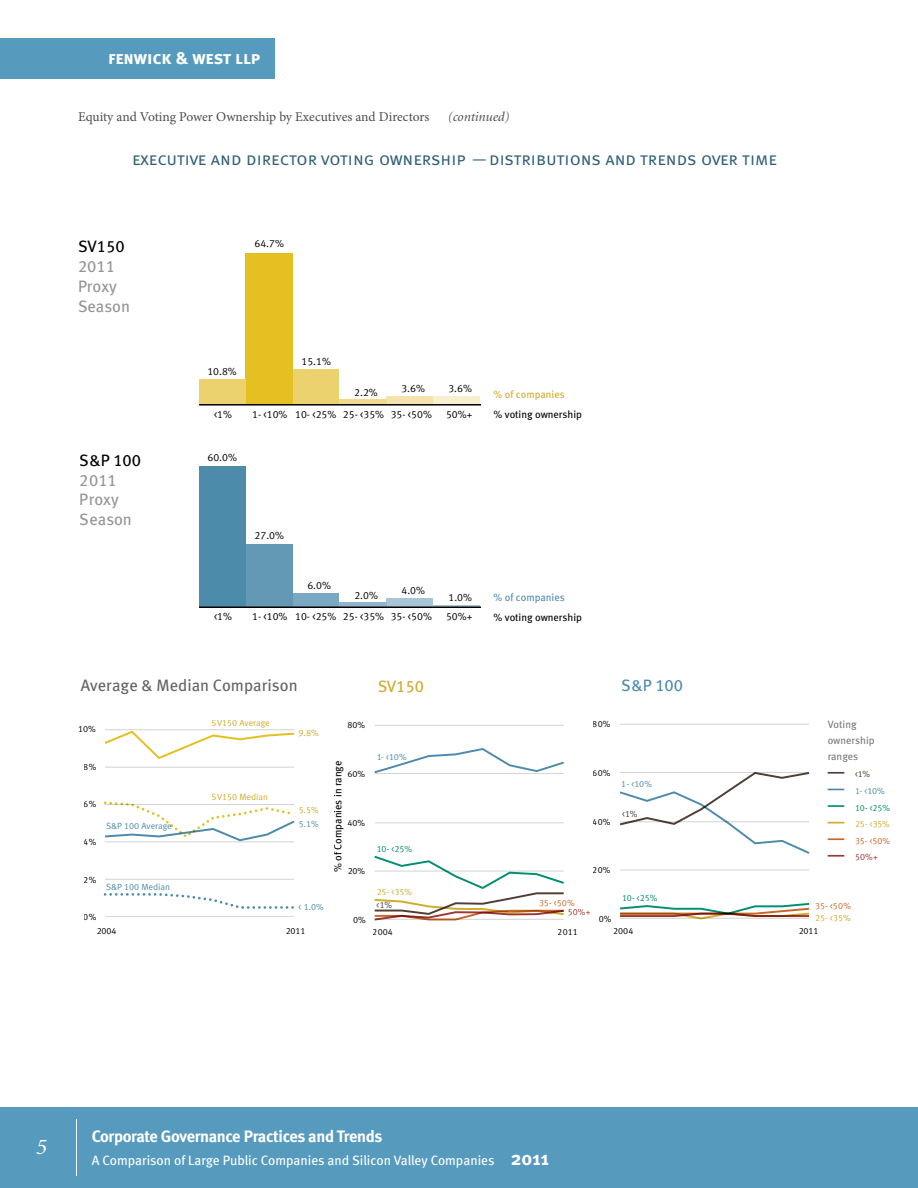
<style>
.page{position:relative;width:918px;height:1188px;background:#fff}
.page>*{position:absolute;margin:0;border:0;box-sizing:border-box;transform-origin:0 0}
.t1{font:italic 22.5px "Minion";color:#fff}
.t2{font:18px "Meta Normal Caps";color:#2f5f76}
.t3{font:18px "Meta Bold Caps";letter-spacing:-.005em;color:#fff}
.t4{font:700 16.5px "Meta";letter-spacing:-.02em;color:#fff}
.t5{font:16.5px/19.8px "Meta Book LF";color:#939598}
.t6{font:16.5px "Meta";color:#636466}
.t7{font:16.5px "Meta Book LF";color:#000}
.t8{font:16.5px "Meta Book LF";color:#4d8bab}
.t9{font:16.5px "Meta Book LF";color:#ceac2c}
.t10{font:13.5px "Meta";color:#fff}
.t11{font:13.5px "Minion Pro";letter-spacing:-.005em;color:#4d4d4f}
.t12{font:italic 13.5px "Minion";color:#4d4d4f}
.t13{font:10.5px "Meta Normal LF";color:#000}
.t14{font:10.5px "Meta Book LF";color:#010101}
.t15{font:10.5px/16.2px "Meta Book LF";color:#77787b}
.t16{font:10.5px "Meta Book LF";color:#000}
.t17{font:10.5px "Meta Book LF";color:#ceac2c}
.t18{font:10.5px "Meta Book LF";color:#4d8bab}
.t19{font:9px "Meta Normal LF";color:#000}
.t20{font:9px "Meta Normal LF";color:#4d8bab}
.t21{font:9px "Meta Normal LF";color:#ceac2c}
.t22{font:9px "Meta Normal LF";letter-spacing:-.025em;color:#028f6f}
.t23{font:9px "Meta Normal LF";letter-spacing:-.01em;color:#c7672a}
.t24{font:9px "Meta Normal LF";color:#4f3e35}
.t25{font:9px "Meta Normal LF";color:#a03737}
.s1{font-weight:700;font-size:19.5px}
</style>
<div class="page">
<div style="left:0;top:1107px;width:918px;height:81px;background:#569bbe"></div>
<hr style="left:76px;top:1119px;width:1px;height:57px;background:#fff">
<div style="left:0;top:38px;width:274px;height:40px;background:#569bbe"></div>
<hr style="left:620px;top:870px;width:189px;height:1px;background:#d1d3d4">
<hr style="left:620px;top:724px;width:189px;height:1px;background:#d1d3d4">
<svg style="left:620px;top:903px;width:189px;height:16px"></svg>
<svg style="left:620px;top:772px;width:189px;height:82px"></svg>
<hr style="left:375px;top:823px;width:189px;height:1px;background:#d1d3d4">
<hr style="left:375px;top:773px;width:189px;height:1px;background:#d1d3d4">
<hr style="left:375px;top:725px;width:189px;height:1px;background:#d1d3d4">
<svg style="left:374px;top:748px;width:190px;height:25px"></svg>
<svg style="left:374px;top:856px;width:190px;height:64px"></svg>
<svg style="left:828px;top:855px;width:16px;height:2px"></svg>
<svg style="left:828px;top:838px;width:16px;height:2px"></svg>
<svg style="left:828px;top:822px;width:16px;height:1px"></svg>
<svg style="left:828px;top:805px;width:16px;height:2px"></svg>
<svg style="left:828px;top:789px;width:16px;height:1px"></svg>
<svg style="left:828px;top:772px;width:16px;height:2px"></svg>
<hr style="left:105px;top:916px;width:189px;height:1px;background:#d1d3d4">
<hr style="left:105px;top:879px;width:189px;height:1px;background:#d1d3d4">
<hr style="left:105px;top:842px;width:189px;height:1px;background:#d1d3d4">
<hr style="left:105px;top:767px;width:189px;height:1px;background:#d1d3d4">
<hr style="left:105px;top:729px;width:189px;height:1px;background:#d1d3d4">
<svg style="left:104px;top:893px;width:190px;height:16px"></svg>
<svg style="left:104px;top:801px;width:191px;height:40px"></svg>
<svg style="left:105px;top:731px;width:189px;height:28px"></svg>
<div style="left:432px;top:396px;width:47px;height:8px;background:#f8eed0"></div>
<div style="left:386px;top:396px;width:46px;height:8px;background:#f4e3af"></div>
<hr style="left:339px;top:400px;width:47px;height:4px;background:#f0da8f">
<div style="left:293px;top:369px;width:46px;height:35px;background:#ecd16f"></div>
<div style="left:246px;top:253px;width:47px;height:151px;background:#e4c021"></div>
<div style="left:199px;top:379px;width:47px;height:25px;background:#ecd16f"></div>
<hr style="left:200px;top:404px;width:280px;height:2px;background:#010101">
<hr style="left:432px;top:605px;width:47px;height:2px;background:#a8c4d7">
<div style="left:386px;top:598px;width:46px;height:9px;background:#a8c4d7"></div>
<svg style="left:339px;top:603px;width:47px;height:4px"></svg>
<div style="left:293px;top:593px;width:46px;height:14px;background:#7aa7c1"></div>
<div style="left:246px;top:544px;width:47px;height:63px;background:#6499b6"></div>
<div style="left:199px;top:466px;width:47px;height:141px;background:#4d8bab"></div>
<hr style="left:200px;top:607px;width:280px;height:1px;background:#010101">
<h2 class="t3" style="left:108px;top:47px;width:154px">fenwick &amp; west llp</h2>
<p class="t11" style="left:78px;top:108px;width:353px">Equity and Voting Power Ownership by Executives and Directors</p>
<p class="t12" style="left:447px;top:110px;width:63px">(continued)</p>
<h2 class="t2" style="left:132px;top:149px;width:646px">executive and director voting ownership —distributions and trends over time</h2>
<h3 class="t7" style="left:78px;top:237px;width:48px">SV150</h3>
<h3 class="t5" style="left:78px;top:256px;width:54px">2011<br>Proxy<br>Season</h3>
<h3 class="t7" style="left:80px;top:450px;width:63px">S&amp;P 100</h3>
<h3 class="t5" style="left:80px;top:470px;width:54px">2011<br>Proxy<br>Season</h3>
<p class="t13" style="left:255px;top:238px;width:31px">64.7%</p>
<p class="t13" style="left:207px;top:365px;width:31px">10.8%</p>
<p class="t13" style="left:302px;top:355px;width:31px">15.1%</p>
<p class="t13" style="left:354px;top:386px;width:25px">2.2%</p>
<p class="t13" style="left:401px;top:382px;width:25px">3.6%</p>
<p class="t13" style="left:448px;top:382px;width:25px">3.6%</p>
<p class="t13" style="left:214px;top:408px;width:20px">&lt;1%</p>
<p class="t13" style="left:252px;top:408px;width:181px">1- &lt;10% 10- &lt;25% 25- &lt;35% 35- &lt;50%</p>
<p class="t13" style="left:446px;top:408px;width:28px">50%+</p>
<p class="t13" style="left:208px;top:452px;width:31px">60.0%</p>
<p class="t17" style="left:494px;top:388px;width:73px">% of companies</p>
<p class="t14" style="left:494px;top:408px;width:90px">% voting ownership</p>
<p class="t13" style="left:255px;top:530px;width:31px">27.0%</p>
<p class="t13" style="left:307px;top:579px;width:25px">6.0%</p>
<p class="t13" style="left:354px;top:589px;width:25px">2.0%</p>
<p class="t13" style="left:402px;top:584px;width:25px">4.0%</p>
<p class="t13" style="left:449px;top:591px;width:25px">1.0%</p>
<p class="t13" style="left:214px;top:611px;width:20px">&lt;1%</p>
<p class="t13" style="left:252px;top:611px;width:181px">1- &lt;10% 10- &lt;25% 25- &lt;35% 35- &lt;50%</p>
<p class="t13" style="left:446px;top:611px;width:28px">50%+</p>
<p class="t18" style="left:494px;top:592px;width:73px">% of companies</p>
<p class="t14" style="left:494px;top:611px;width:90px">% voting ownership</p>
<h3 class="t6" style="left:81px;top:676px;width:218px">Average &amp; Median Comparison</h3>
<p class="t19" style="left:78px;top:724px;width:19px">10%</p>
<p class="t19" style="left:84px;top:761px;width:14px">8%</p>
<p class="t19" style="left:84px;top:799px;width:14px">6%</p>
<p class="t19" style="left:84px;top:837px;width:14px">4%</p>
<p class="t20" style="left:106px;top:821px;width:67px">S&amp;P 100 Average</p>
<p class="t19" style="left:84px;top:874px;width:14px">2%</p>
<p class="t19" style="left:84px;top:912px;width:14px">0%</p>
<p class="t20" style="left:106px;top:882px;width:66px">S&amp;P 100 Median</p>
<p class="t21" style="left:212px;top:718px;width:59px">SV150 Average</p>
<p class="t21" style="left:212px;top:791px;width:58px">SV150 Median</p>
<p class="t21" style="left:299px;top:727px;width:22px">9.8%</p>
<p class="t21" style="left:299px;top:805px;width:22px">5.5%</p>
<p class="t20" style="left:299px;top:819px;width:22px">5.1%</p>
<p class="t20" style="left:299px;top:902px;width:27px">&lt; 1.0%</p>
<p class="t19" style="left:347px;top:720px;width:19px">80%</p>
<p class="t16" style="left:332px;top:872px;width:113px;rotate:-90deg">% of Companies in range</p>
<p class="t19" style="left:347px;top:769px;width:19px">60%</p>
<p class="t19" style="left:347px;top:817px;width:19px">40%</p>
<p class="t19" style="left:347px;top:866px;width:19px">20%</p>
<p class="t19" style="left:353px;top:915px;width:14px">0%</p>
<h3 class="t9" style="left:377px;top:676px;width:48px">SV150</h3>
<p class="t20" style="left:376px;top:752px;width:32px">1- &lt;10%</p>
<p class="t22" style="left:377px;top:844px;width:37px">10- &lt;25%</p>
<p class="t21" style="left:377px;top:886px;width:37px">25- &lt;35%</p>
<p class="t24" style="left:377px;top:900px;width:17px">&lt;1%</p>
<p class="t19" style="left:593px;top:719px;width:19px">80%</p>
<h3 class="t8" style="left:622px;top:676px;width:63px">S&amp;P 100</h3>
<p class="t19" style="left:593px;top:767px;width:19px">60%</p>
<p class="t19" style="left:593px;top:816px;width:19px">40%</p>
<p class="t20" style="left:622px;top:779px;width:32px">1- &lt;10%</p>
<p class="t24" style="left:622px;top:809px;width:17px">&lt;1%</p>
<p class="t19" style="left:593px;top:865px;width:19px">20%</p>
<p class="t23" style="left:539px;top:898px;width:37px">35- &lt;50%</p>
<p class="t25" style="left:568px;top:907px;width:25px">50%+</p>
<p class="t19" style="left:599px;top:914px;width:14px">0%</p>
<p class="t22" style="left:622px;top:892px;width:37px">10- &lt;25%</p>
<p class="t15" style="left:828px;top:716px;width:48px">Voting ownership ranges</p>
<p class="t24" style="left:855px;top:769px;width:17px">&lt;1%</p>
<p class="t20" style="left:855px;top:786px;width:31px">1- &lt;10%</p>
<p class="t22" style="left:855px;top:802px;width:37px">10- &lt;25%</p>
<p class="t21" style="left:855px;top:819px;width:36px">25- &lt;35%</p>
<p class="t23" style="left:855px;top:835px;width:37px">35- &lt;50%</p>
<p class="t25" style="left:855px;top:852px;width:24px">50%+</p>
<p class="t23" style="left:815px;top:901px;width:37px">35- &lt;50%</p>
<p class="t21" style="left:815px;top:913px;width:37px">25- &lt;35%</p>
<p class="t19" style="left:96px;top:925px;width:22px">2004</p>
<p class="t19" style="left:285px;top:925px;width:22px">2011</p>
<p class="t19" style="left:373px;top:927px;width:22px">2004</p>
<p class="t19" style="left:558px;top:927px;width:22px">2011</p>
<p class="t19" style="left:613px;top:925px;width:22px">2004</p>
<p class="t19" style="left:798px;top:925px;width:22px">2011</p>
<h1 class="t1" style="left:36px;top:1136px;width:12px">5</h1>
<h3 class="t4" style="left:92px;top:1126px;width:292px">Corporate Governance Practices and Trends</h3>
<p class="t10" style="left:92px;top:1152px;width:459px">A Comparison of Large Public Companies and Silicon Valley Companies <span class="s1">2011</span></p>
</div>
